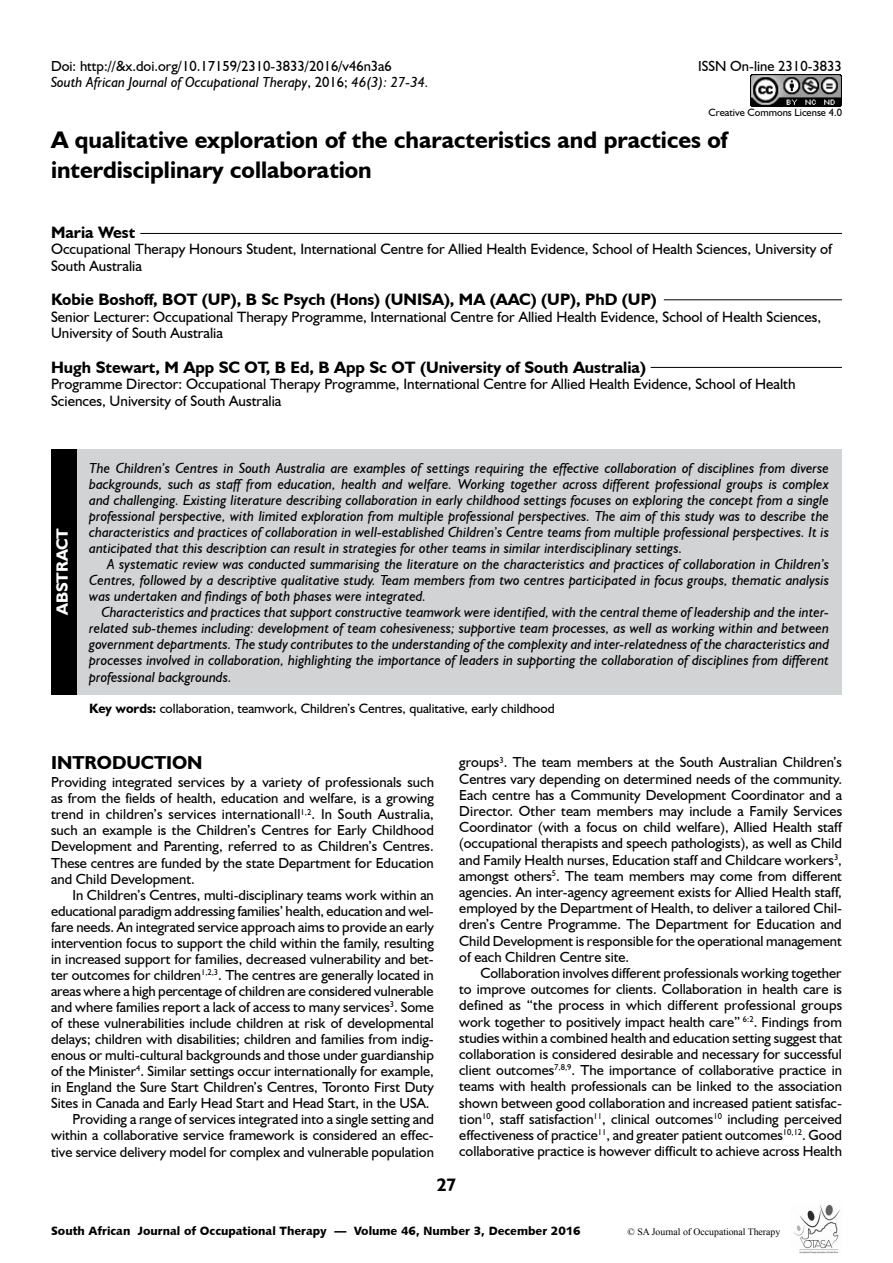
<style>
.page{position:relative;width:893px;height:1263px;background:#fff}
.page>*{position:absolute;margin:0;border:0;box-sizing:border-box;transform-origin:0 0}
.t1{font:700 24px/30px "Humanist 521 BT";color:#000}
.t2{font:700 18.75px "Humanist 521 BT";color:#000}
.t3{font:700 18px "Humanist 521 BT";color:#000}
.t4{font:700 16.5px "Humanist 521 BT";color:#000}
.t5{font:700 16.35px "Humanist 521 BT";color:#fff}
.t6{font:15px/16.5px "Humanist 521 BT";color:#000}
.t7{font:14.55px/16px "Humanist 521 BT";color:#000;text-align:justify}
.t8{font:italic 14.55px/16px "Humanist 521 BT";color:#000;text-align:justify}
.t9{font:13.5px "Humanist 521 BT";color:#000}
.t10{font:12px "Humanist 531 BT Black A";color:#000}
.t11{font:10.5px "Humanist 521 BT";color:#000}
.t12{font:9.75px "Times New Roman";color:#000}
.s1{font-style:italic}
.s2{font-weight:700}
</style>
<div class="page">
<img style="left:793px;top:1204px;width:47px;height:50px">
<div style="left:51px;top:449px;width:791px;height:245px;background:#d1d3d4"></div>
<div style="left:51px;top:449px;width:25px;height:245px;background:#000"></div>
<hr style="left:651px;top:367px;width:191px;height:1px;background:#000">
<hr style="left:664px;top:300px;width:178px;height:1px;background:#000">
<hr style="left:140px;top:233px;width:702px;height:1px;background:#000">
<img style="left:750px;top:74px;width:92px;height:33px">
<p class="t7" style="left:51px;top:57px;width:379px">Doi: http://&amp;x.doi.org/10.17159/2310-3833/2016/v46n3a6<br><span class="s1">South African Journal of Occupational Therapy</span>, 2016; <span class="s1">46(3): 27-34.</span></p>
<p class="t7" style="left:698px;top:57px;width:145px">ISSN On-line 2310-3833</p>
<p class="t11" style="left:708px;top:106px;width:135px">Creative Commons License 4.0</p>
<h1 class="t1" style="left:51px;top:124px;width:678px">A qualitative exploration of the characteristics and practices of interdisciplinary collaboration</h1>
<p class="t4" style="left:51px;top:222px;width:86px">Maria West</p>
<p class="t6" style="left:51px;top:240px;width:783px">Occupational Therapy Honours Student, International Centre for Allied Health Evidence, School of Health Sciences, University of<br>South Australia</p>
<p class="t4" style="left:51px;top:289px;width:607px">Kobie Boshoff, BOT (UP), B Sc Psych (Hons) (UNISA), MA (AAC) (UP), PhD (UP)</p>
<p class="t6" style="left:51px;top:308px;width:772px">Senior Lecturer: Occupational Therapy Programme, International Centre for Allied Health Evidence, School of Health Sciences,<br>University of South Australia</p>
<p class="t4" style="left:51px;top:357px;width:596px">Hugh Stewart, M App SC OT, B Ed, B App Sc OT (University of South Australia)</p>
<p class="t6" style="left:51px;top:375px;width:746px">Programme Director: Occupational Therapy Programme, International Centre for Allied Health Evidence, School of Health<br>Sciences, University of South Australia</p>
<p class="t5" style="left:52px;top:615px;width:89px;rotate:-90deg">ABSTRACT</p>
<p class="t8" style="left:89px;top:460px;width:741px">The Children’s Centres in South Australia are examples of settings requiring the effective collaboration of disciplines from diverse backgrounds, such as staff from education, health and welfare. Working together across different professional groups is complex and challenging. Existing literature describing collaboration in early childhood settings focuses on exploring the concept from a single professional perspective, with limited exploration from multiple professional perspectives. The aim of this study was to describe the characteristics and practices of collaboration in well-established Children’s Centre teams from multiple professional perspectives. It is anticipated that this description can result in strategies for other teams in similar interdisciplinary settings.</p>
<p class="t8" style="left:89px;top:556px;width:741px;text-indent:18px">A systematic review was conducted summarising the literature on the characteristics and practices of collaboration in Children’s Centres, followed by a descriptive qualitative study. Team members from two centres participated in focus groups, thematic analysis was undertaken and findings of both phases were integrated.</p>
<p class="t8" style="left:89px;top:604px;width:741px;text-indent:12px">Characteristics and practices that support constructive teamwork were identified, with the central theme of leadership and the inter&shy;related sub-themes including: development of team cohesiveness; supportive team processes, as well as working within and between government departments. The study contributes to the understanding of the complexity and inter-relatedness of the characteristics and processes involved in collaboration, highlighting the importance of leaders in supporting the collaboration of disciplines from different professional backgrounds.</p>
<p class="t9" style="left:89px;top:700px;width:467px"><span class="s2">Key words:</span> collaboration, teamwork, Children’s Centres, qualitative, early childhood</p>
<p class="t2" style="left:51px;top:751px;width:153px">INTRODUCTION</p>
<p class="t7" style="left:51px;top:774px;width:384px">Providing integrated services by a variety of professionals such as from the fields of health, education and welfare, is a growing trend in children’s services internationall<sup>1,2</sup>. In South Australia, such an example is the Children’s Centres for Early Childhood Development and Parenting, referred to as Children’s Centres.<br>These centres are funded by the state Department for Education and Child Development.</p>
<p class="t7" style="left:51px;top:886px;width:384px;text-align:right">In Children’s Centres, multi-disciplinary teams work within an educational paradigm addressing families’ health, education and wel&shy;fare needs. An integrated service approach aims to provide an early intervention focus to support the child within the family, resulting in increased support for families, decreased vulnerability and bet&shy;ter outcomes for children<sup>1,2,3</sup>. The centres are generally located in areas where a high percentage of children are considered vulnerable and where families report a lack of access to many services<sup>3</sup>. Some of these vulnerabilities include children at risk of developmental delays; children with disabilities; children and families from indig&shy;enous or multi-cultural backgrounds and those under guardianship of the Minister<sup>4</sup>. Similar settings occur internationally for example, in England the Sure Start Children’s Centres, Toronto First Duty Sites in Canada and Early Head Start and Head Start, in the USA.<br>Providing a range of services integrated into a single setting and within a collaborative service framework is considered an effec&shy;tive service delivery model for complex and vulnerable population</p>
<p class="t7" style="left:459px;top:754px;width:384px">groups<sup>3</sup>. The team members at the South Australian Children’s Centres vary depending on determined needs of the community.<br>Each centre has a Community Development Coordinator and a Director. Other team members may include a Family Services Coordinator (with a focus on child welfare), Allied Health staff (occupational therapists and speech pathologists), as well as Child and Family Health nurses, Education staff and Childcare workers<sup>3</sup>, amongst others<sup>5</sup>. The team members may come from different agencies. An inter-agency agreement exists for Allied Health staff, employed by the Department of Health, to deliver a tailored Chil&shy;dren’s Centre Programme. The Department for Education and Child Development is responsible for the operational management of each Children Centre site.</p>
<p class="t7" style="left:459px;top:965px;width:384px;text-indent:21px">Collaboration involves different professionals working together to improve outcomes for clients. Collaboration in health care is defined as “the process in which different professional groups work together to positively impact health care” <sup>6:2</sup>. Findings from studies within a combined health and education setting suggest that collaboration is considered desirable and necessary for successful client outcomes<sup>7,8,9</sup>. The importance of collaborative practice in teams with health professionals can be linked to the association shown between good collaboration and increased patient satisfac&shy;tion<sup>10</sup>, staff satisfaction<sup>11</sup>, clinical outcomes<sup>10</sup> including perceived effectiveness of practice<sup>11</sup>, and greater patient outcomes<sup>10,12</sup>. Good collaborative practice is however difficult to achieve across Health</p>
<p class="t3" style="left:437px;top:1174px;width:21px">27</p>
<p class="t10" style="left:51px;top:1223px;width:531px">South African Journal of Occupational Therapy — Volume 46, Number 3, December 2016</p>
<p class="t12" style="left:628px;top:1225px;width:154px">© SA Journal of Occupational Therapy</p>
</div>
